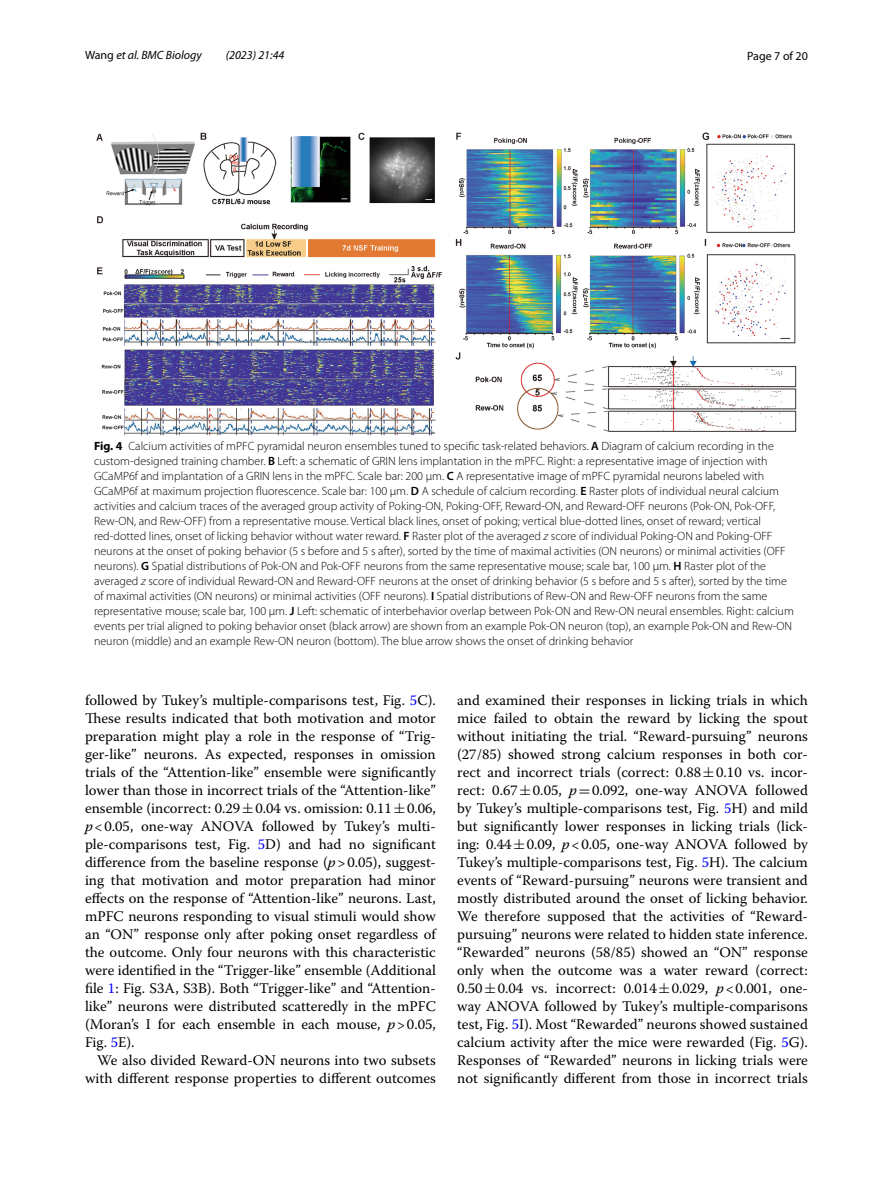
<style>
.page{position:relative;width:893px;height:1187px;background:#fff}
.page>*{position:absolute;margin:0;border:0;box-sizing:border-box;transform-origin:0 0}
.t1{font:14.7px/18px "Warnock Pro";color:#000;text-align:justify}
.t2{font:300 12px/15px "Myriad Pro";color:#000}
.t3{font:italic 12px "Myriad Pro";color:#000}
.t4{font:12px "Myriad Pro";color:#000}
.s1{font-style:normal}
.s2{font-weight:700}
.s3{font-weight:600}
.s4{font-style:italic}
.s5{color:#00f}
.s6{font-family:"MTSY"}
</style>
<div class="page">
<img style="left:96px;top:133px;width:701px;height:302px">
<p class="t3" style="left:85px;top:48px;width:118px"><span class="s1">Wang</span> et al. BMC Biology</p>
<p class="t3" style="left:226px;top:48px;width:60px">(2023) 21:44</p>
<p class="t4" style="left:747px;top:48px;width:62px">Page 7 of 20</p>
<p class="t2" style="left:94px;top:439px;width:701px"><span class="s2">Fig. 4</span> Calcium activities of mPFC pyramidal neuron ensembles tuned to specific task-related behaviors. <span class="s3">A</span> Diagram of calcium recording in the custom-designed training chamber. <span class="s3">B</span> Left: a schematic of GRIN lens implantation in the mPFC. Right: a representative image of injection with GCaMP6f and implantation of a GRIN lens in the mPFC. Scale bar: 200 μm. <span class="s3">C</span> A representative image of mPFC pyramidal neurons labeled with GCaMP6f at maximum projection fluorescence. Scale bar: 100 μm. <span class="s3">D</span> A schedule of calcium recording. <span class="s3">E</span> Raster plots of individual neural calcium activities and calcium traces of the averaged group activity of Poking-ON, Poking-OFF, Reward-ON, and Reward-OFF neurons (Pok-ON, Pok-OFF, Rew-ON, and Rew-OFF) from a representative mouse. Vertical black lines, onset of poking; vertical blue-dotted lines, onset of reward; vertical red-dotted lines, onset of licking behavior without water reward. <span class="s3">F</span> Raster plot of the averaged <span class="s4">z</span> score of individual Poking-ON and Poking-OFF neurons at the onset of poking behavior (5 s before and 5 s after), sorted by the time of maximal activities (ON neurons) or minimal activities (OFF neurons). <span class="s3">G</span> Spatial distributions of Pok-ON and Pok-OFF neurons from the same representative mouse; scale bar, 100 μm. <span class="s3">H</span> Raster plot of the averaged <span class="s4">z</span> score of individual Reward-ON and Reward-OFF neurons at the onset of drinking behavior (5 s before and 5 s after), sorted by the time of maximal activities (ON neurons) or minimal activities (OFF neurons). <span class="s3">I</span> Spatial distributions of Rew-ON and Rew-OFF neurons from the same representative mouse; scale bar, 100 μm. <span class="s3">J</span> Left: schematic of interbehavior overlap between Pok-ON and Rew-ON neural ensembles. Right: calcium events per trial aligned to poking behavior onset (black arrow) are shown from an example Pok-ON neuron (top), an example Pok-ON and Rew-ON neuron (middle) and an example Rew-ON neuron (bottom). The blue arrow shows the onset of drinking behavior</p>
<p class="t1" style="left:85px;top:691px;width:352px">followed by Tukey’s multiple-comparisons test, Fig. <span class="s5">5</span>C).<br>These results indicated that both motivation and motor preparation might play a role in the response of “Trig&shy;ger-like” neurons. As expected, responses in omission trials of the “Attention-like” ensemble were significantly lower than those in incorrect trials of the “Attention-like” ensemble (incorrect: 0.29<span class="s6">±</span>0.04 vs. omission: 0.11<span class="s6">±</span>0.06, <span class="s4">p</span>&lt;0.05, one-way ANOVA followed by Tukey’s multi&shy;ple-comparisons test, Fig. <span class="s5">5</span>D) and had no significant difference from the baseline response (<span class="s4">p</span>&gt;0.05), suggest&shy;ing that motivation and motor preparation had minor effects on the response of “Attention-like” neurons. Last, mPFC neurons responding to visual stimuli would show an “ON” response only after poking onset regardless of the outcome. Only four neurons with this characteristic were identified in the “Trigger-like” ensemble (Additional file <span class="s5">1</span>: Fig. S3A, S3B). Both “Trigger-like” and “Attention&shy;like” neurons were distributed scatteredly in the mPFC (Moran’s I for each ensemble in each mouse, <span class="s4">p</span>&gt;0.05, Fig. <span class="s5">5</span>E).</p>
<p class="t1" style="left:85px;top:1051px;width:352px;text-align:right">We also divided Reward-ON neurons into two subsets with different response properties to different outcomes</p>
<p class="t1" style="left:457px;top:691px;width:352px">and examined their responses in licking trials in which mice failed to obtain the reward by licking the spout without initiating the trial. “Reward-pursuing” neurons (27/85) showed strong calcium responses in both cor&shy;rect and incorrect trials (correct: 0.88<span class="s6">±</span>0.10 vs. incor&shy;rect: 0.67<span class="s6">±</span>0.05, <span class="s4">p</span><span class="s6">=</span>0.092, one-way ANOVA followed by Tukey’s multiple-comparisons test, Fig. <span class="s5">5</span>H) and mild but significantly lower responses in licking trials (lick&shy;ing: 0.44<span class="s6">±</span>0.09, <span class="s4">p</span>&lt;0.05, one-way ANOVA followed by Tukey’s multiple-comparisons test, Fig. <span class="s5">5</span>H). The calcium events of “Reward-pursuing” neurons were transient and mostly distributed around the onset of licking behavior.<br>We therefore supposed that the activities of “Reward&shy;pursuing” neurons were related to hidden state inference. “Rewarded” neurons (58/85) showed an “ON” response only when the outcome was a water reward (correct:<br>0.50<span class="s6">±</span>0.04 vs. incorrect: 0.014<span class="s6">±</span>0.029, <span class="s4">p</span>&lt;0.001, one&shy;way ANOVA followed by Tukey’s multiple-comparisons test, Fig. <span class="s5">5</span>I). Most “Rewarded” neurons showed sustained calcium activity after the mice were rewarded (Fig. <span class="s5">5</span>G).<br>Responses of “Rewarded” neurons in licking trials were not significantly different from those in incorrect trials</p>
</div>
